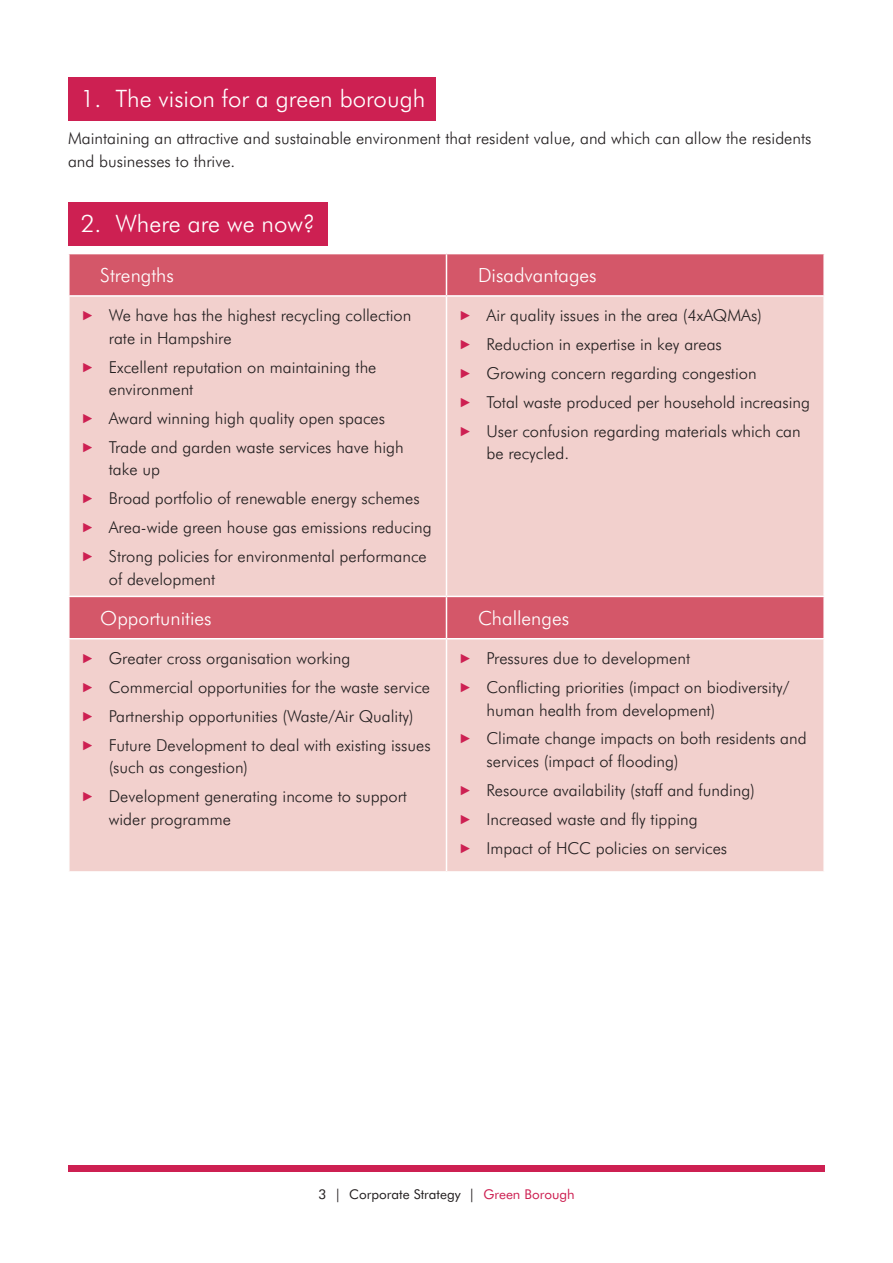
<style>
.page{position:relative;width:893px;height:1263px;background:#fff}
.page>*{position:absolute;margin:0;border:0;box-sizing:border-box;transform-origin:0 0}
.heading_1{font:300 24px "Futura BT";color:#fff}
.t1{font:300 19.5px "Futura BT";color:#fff}
.t2{font:300 16.5px/22.5px "Futura BT";color:#231f20}
.t3{font:13.5px "Futura BT";color:#231f20}
.s1{font-family:"Ingra";color:#cd2052}
.s2{color:#cd2052}
</style>
<div class="page">
<div style="left:68px;top:1165px;width:757px;height:6px;background:#cd2052"></div>
<div style="left:68px;top:202px;width:259px;height:44px;background:#cd2052"></div>
<div style="left:68px;top:77px;width:368px;height:43px;background:#cd2052"></div>
<div style="left:70px;top:254px;width:753px;height:41px;background:#d45769"></div>
<svg style="left:70px;top:297px;width:753px;height:574px;background:#efc7c5"></svg>
<hr style="left:446px;top:254px;width:1px;height:41px;background:#fff">
<hr style="left:446px;top:297px;width:1px;height:299px;background:#fff">
<hr style="left:68px;top:596px;width:378px;height:1px;background:#fff">
<hr style="left:446px;top:596px;width:379px;height:1px;background:#fff">
<hr style="left:446px;top:597px;width:1px;height:41px;background:#fff">
<hr style="left:68px;top:638px;width:378px;height:1px;background:#fff">
<hr style="left:446px;top:638px;width:379px;height:1px;background:#fff">
<hr style="left:446px;top:639px;width:1px;height:232px;background:#fff">
<p class="heading_1" style="left:81px;top:83px;width:346px">1. The vision for a green borough</p>
<p class="t2" style="left:68px;top:127px;width:745px">Maintaining an attractive and sustainable environment that resident value, and which can allow the residents and businesses to thrive.</p>
<p class="heading_1" style="left:81px;top:209px;width:236px">2. Where are we now?</p>
<p class="t1" style="left:100px;top:263px;width:75px">Strengths</p>
<p class="t1" style="left:478px;top:263px;width:120px">Disadvantages</p>
<p class="t2" style="left:109px;top:304px;width:304px;text-indent:-27px"><span class="s1">▶</span> We have has the highest recycling collection rate in Hampshire</p>
<p class="t2" style="left:109px;top:355px;width:269px;text-indent:-27px"><span class="s1">▶</span> Excellent reputation on maintaining the environment</p>
<p class="t2" style="left:82px;top:407px;width:305px"><span class="s1">▶</span> Award winning high quality open spaces</p>
<p class="t2" style="left:109px;top:436px;width:296px;text-indent:-27px"><span class="s1">▶</span> Trade and garden waste services have high take up</p>
<p class="t2" style="left:82px;top:487px;width:339px"><span class="s1">▶</span> Broad portfolio of renewable energy schemes</p>
<p class="t2" style="left:82px;top:516px;width:351px"><span class="s1">▶</span> Area-wide green house gas emissions reducing</p>
<p class="t2" style="left:109px;top:545px;width:320px;text-indent:-27px"><span class="s1">▶</span> Strong policies for environmental performance of development</p>
<p class="t2" style="left:459px;top:304px;width:304px"><span class="s1">▶</span> Air quality issues in the area (4xAQMAs)</p>
<p class="t2" style="left:459px;top:333px;width:264px"><span class="s1">▶</span> Reduction in expertise in key areas</p>
<p class="t2" style="left:459px;top:362px;width:299px"><span class="s1">▶</span> Growing concern regarding congestion</p>
<p class="t2" style="left:459px;top:391px;width:352px"><span class="s1">▶</span> Total waste produced per household increasing</p>
<p class="t2" style="left:486px;top:420px;width:316px;text-indent:-27px"><span class="s1">▶</span> User confusion regarding materials which can be recycled.</p>
<p class="t1" style="left:100px;top:606px;width:113px">Opportunities</p>
<p class="t1" style="left:478px;top:606px;width:93px">Challenges</p>
<p class="t2" style="left:82px;top:647px;width:270px"><span class="s1">▶</span> Greater cross organisation working</p>
<p class="t2" style="left:82px;top:676px;width:350px"><span class="s1">▶</span> Commercial opportunities for the waste service</p>
<p class="t2" style="left:82px;top:705px;width:333px"><span class="s1">▶</span> Partnership opportunities (Waste/Air Quality)</p>
<p class="t2" style="left:109px;top:733px;width:323px;text-indent:-27px"><span class="s1">▶</span> Future Development to deal with existing issues (such as congestion)</p>
<p class="t2" style="left:109px;top:785px;width:300px;text-indent:-27px"><span class="s1">▶</span> Development generating income to support wider programme</p>
<p class="t2" style="left:459px;top:647px;width:232px"><span class="s1">▶</span> Pressures due to development</p>
<p class="t2" style="left:486px;top:676px;width:304px;text-indent:-27px"><span class="s1">▶</span> Conflicting priorities (impact on biodiversity/ human health from development)</p>
<p class="t2" style="left:486px;top:727px;width:322px;text-indent:-27px"><span class="s1">▶</span> Climate change impacts on both residents and services (impact of flooding)</p>
<p class="t2" style="left:459px;top:778px;width:297px"><span class="s1">▶</span> Resource availability (staff and funding)</p>
<p class="t2" style="left:459px;top:807px;width:240px"><span class="s1">▶</span> Increased waste and fly tipping</p>
<p class="t2" style="left:459px;top:836px;width:269px"><span class="s1">▶</span> Impact of HCC policies on services</p>
<p class="t3" style="left:319px;top:1186px;width:258px">3 | Corporate Strategy | <span class="s2">Green Borough</span></p>
</div>
